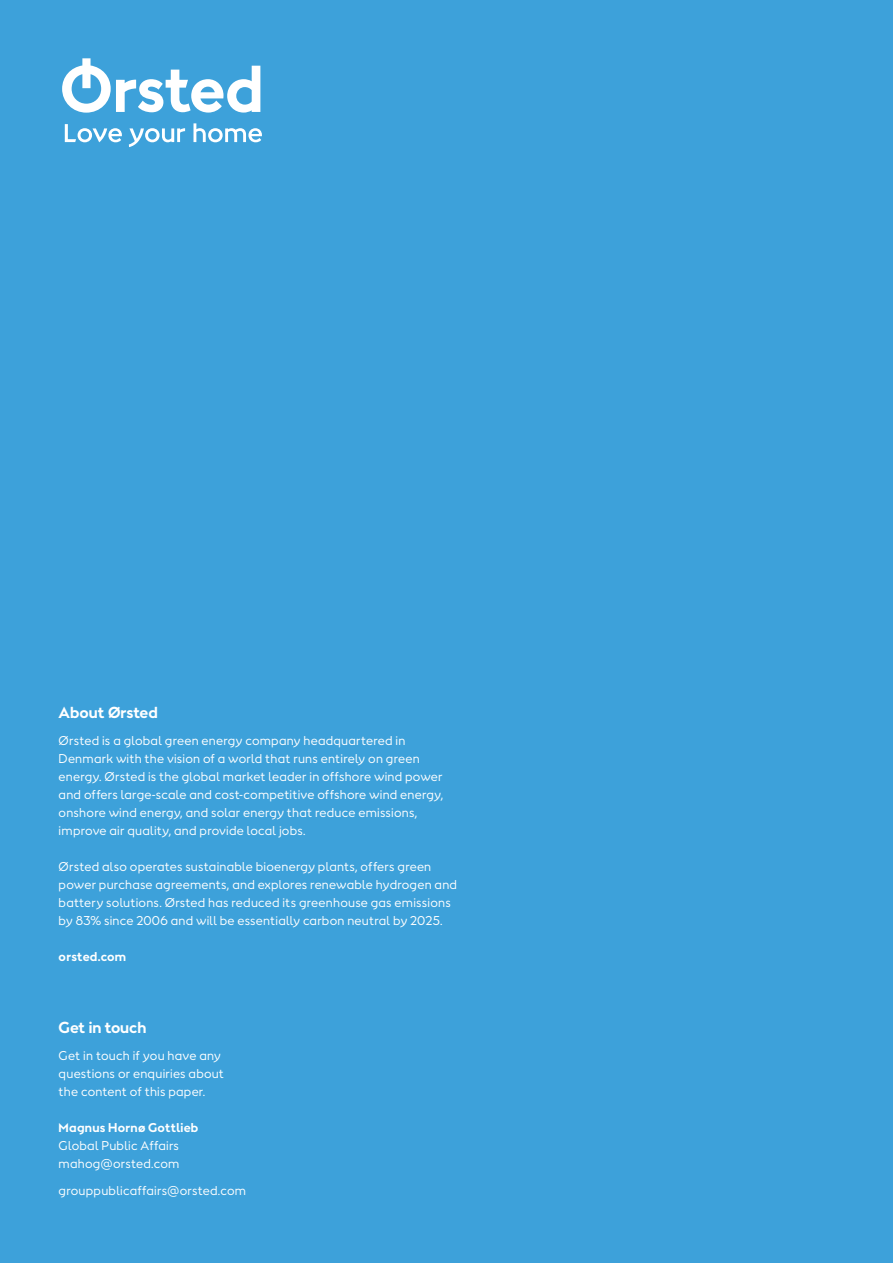
<style>
.page{position:relative;width:893px;height:1263px;background:#3da1da}
.page>*{position:absolute;margin:0;border:0;box-sizing:border-box;transform-origin:0 0}
.Intro_18_21{font:700 15px "Orsted Sans";color:#fff}
.Intro_18_21-2{font:12px/18px "Orsted Sans";letter-spacing:.02em;color:#fff}
.Body_header_9_5_13{font:12px/18px "Orsted Sans";letter-spacing:.02em;color:#fff}
.Body_header_9_5_13-2{font:700 12px "Orsted Sans";letter-spacing:.025em;color:#fff}
</style>
<div class="page">
<svg style="left:62px;top:58px;width:198px;height:55px"></svg>
<svg style="left:65px;top:124px;width:57px;height:18px"></svg>
<svg style="left:129px;top:128px;width:56px;height:19px"></svg>
<svg style="left:193px;top:123px;width:69px;height:19px"></svg>
<p class="Intro_18_21" style="left:59px;top:702px;width:101px">About Ørsted</p>
<p class="Intro_18_21-2" style="left:59px;top:731px;width:363px">Ørsted is a global green energy company headquartered in<br>Denmark with the vision of a world that runs entirely on green</p>
<p class="Intro_18_21-2" style="left:59px;top:767px;width:386px">energy. Ørsted is the global market leader in offshore wind power and offers large-scale and cost-competitive offshore wind energy, onshore wind energy, and solar energy that reduce emissions, improve air quality, and provide local jobs.</p>
<p class="Intro_18_21-2" style="left:59px;top:857px;width:400px">Ørsted also operates sustainable bioenergy plants, offers green power purchase agreements, and explores renewable hydrogen and battery solutions. Ørsted has reduced its greenhouse gas emissions by 83% since 2006 and will be essentially carbon neutral by 2025.</p>
<p class="Body_header_9_5_13-2" style="left:59px;top:948px;width:69px">orsted.com</p>
<p class="Intro_18_21" style="left:59px;top:1017px;width:89px">Get in touch</p>
<p class="Body_header_9_5_13" style="left:59px;top:1046px;width:167px">Get in touch if you have any questions or enquiries about the content of this paper.</p>
<p class="Body_header_9_5_13-2" style="left:59px;top:1119px;width:141px">Magnus Hornø Gottlieb</p>
<p class="Body_header_9_5_13" style="left:59px;top:1136px;width:122px">Global Public Affairs</p>
<p class="Body_header_9_5_13" style="left:59px;top:1154px;width:122px">mahog@orsted.com</p>
<p class="Body_header_9_5_13" style="left:59px;top:1181px;width:189px">grouppublicaffairs@orsted.com</p>
</div>
